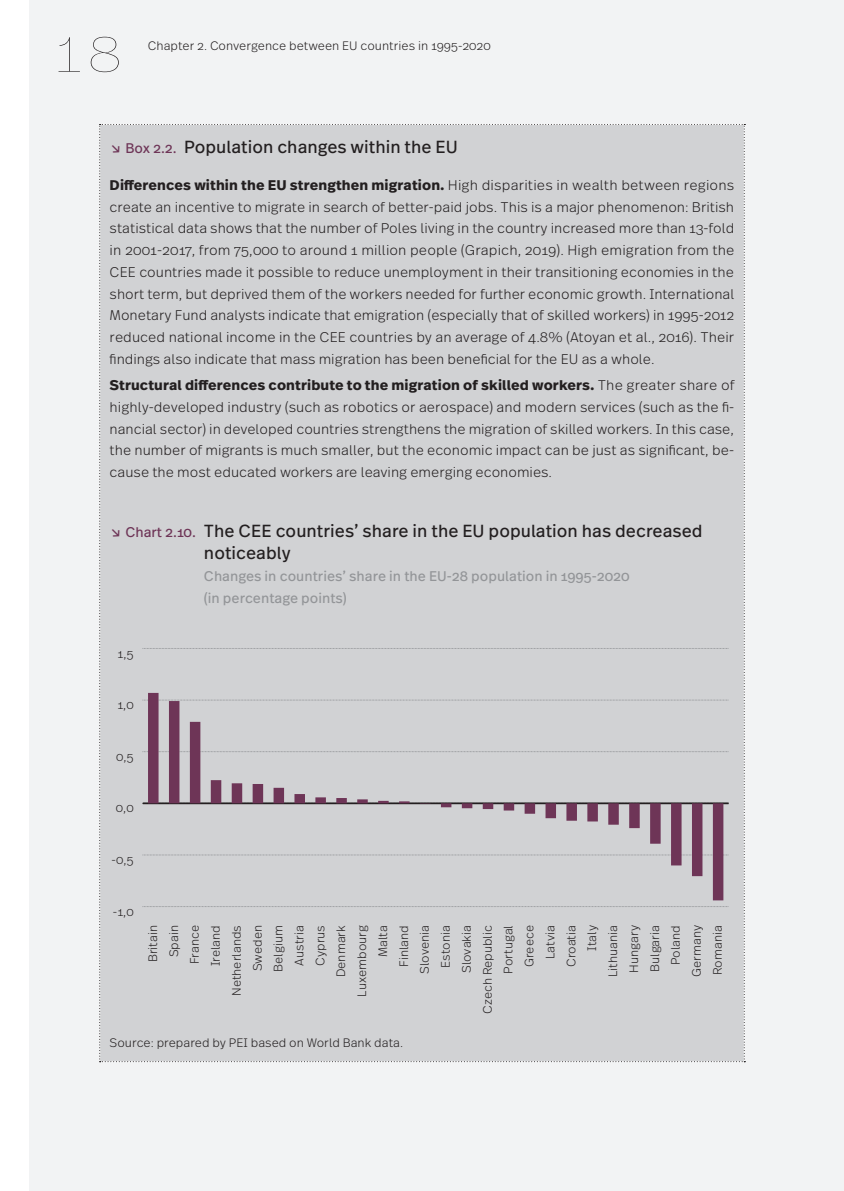
<style>
.page{position:relative;width:844px;height:1191px;background:#fff}
.page>*{position:absolute;margin:0;border:0;box-sizing:border-box;transform-origin:0 0}
.t1{font:100 61.25px "Real Text Pro";color:#231f20}
.t2{font:17.5px/21.7px "Real Text Pro";color:#231f20}
.t3{font:300 14px/21.7px "Real Text Pro";color:#231f20;text-align:justify}
.t4{font:14px/21.7px "Real Text Pro";color:#939598}
.t5{font:300 12.25px/20.8px "Real Text Pro";color:#231f20}
.s1{font-size:14px;color:#6e3557}
.s2{font-weight:700}
</style>
<div class="page">
<div style="left:30px;top:0;width:813px;height:1191px;background:#f2f3f4"></div>
<div style="left:99px;top:124px;width:646px;height:938px;background:#d1d2d4"></div>
<svg style="left:441px;top:803px;width:10px;height:4px"></svg>
<div style="left:461px;top:803px;width:11px;height:5px;background:#6e3557"></div>
<div style="left:482px;top:803px;width:11px;height:6px;background:#6e3557"></div>
<div style="left:503px;top:803px;width:11px;height:7px;background:#6e3557"></div>
<div style="left:524px;top:803px;width:11px;height:10px;background:#6e3557"></div>
<div style="left:545px;top:803px;width:11px;height:15px;background:#6e3557"></div>
<div style="left:566px;top:803px;width:10px;height:17px;background:#6e3557"></div>
<div style="left:587px;top:803px;width:10px;height:18px;background:#6e3557"></div>
<div style="left:608px;top:803px;width:10px;height:21px;background:#6e3557"></div>
<div style="left:629px;top:803px;width:10px;height:25px;background:#6e3557"></div>
<div style="left:650px;top:803px;width:10px;height:40px;background:#6e3557"></div>
<div style="left:671px;top:803px;width:10px;height:62px;background:#6e3557"></div>
<div style="left:691px;top:803px;width:11px;height:73px;background:#6e3557"></div>
<div style="left:712px;top:803px;width:11px;height:97px;background:#6e3557"></div>
<h1 class="t1" style="left:50px;top:6px;width:75px">18</h1>
<p class="t5" style="left:148px;top:34px;width:344px">Chapter 2. Convergence between EU countries in 1995-2020</p>
<p class="t2" style="left:110px;top:136px;width:349px"><span class="s1">↘ Box 2.2.</span> Population changes within the EU</p>
<p class="t3" style="left:110px;top:173px;width:626px"><span class="s2">Differences within the EU strengthen migration.</span> High disparities in wealth between regions create an incentive to migrate in search of better-paid jobs. This is a major phenomenon: British statistical data shows that the number of Poles living in the country increased more than 13-fold in 2001-2017, from 75,000 to around 1 million people (Grapich, 2019). High emigration from the CEE countries made it possible to reduce unemployment in their transitioning economies in the short term, but deprived them of the workers needed for further economic growth. International Monetary Fund analysts indicate that emigration (especially that of skilled workers) in 1995-2012 reduced national income in the CEE countries by an average of 4.8% (Atoyan et al., 2016). Their findings also indicate that mass migration has been beneficial for the EU as a whole.</p>
<p class="t3" style="left:110px;top:374px;width:626px"><span class="s2">Structural differences contribute to the migration of skilled workers.</span> The greater share of highly-developed industry (such as robotics or aerospace) and modern services (such as the fi&shy;nancial sector) in developed countries strengthens the migration of skilled workers. In this case, the number of migrants is much smaller, but the economic impact can be just as significant, be&shy;cause the most educated workers are leaving emerging economies.</p>
<p class="t2" style="left:204px;top:520px;width:500px;text-indent:-94px"><span class="s1">↘ Chart 2.10.</span> The CEE countries’ share in the EU population has decreased noticeably</p>
<p class="t4" style="left:204px;top:564px;width:427px">Changes in countries’ share in the EU-28 population in 1995-2020 (in percentage points)</p>
<p class="t5" style="left:117px;top:642px;width:18px">1,5</p>
<p class="t5" style="left:117px;top:694px;width:18px">1,0</p>
<p class="t5" style="left:116px;top:745px;width:19px">0,5</p>
<p class="t5" style="left:116px;top:797px;width:19px">0,0</p>
<p class="t5" style="left:112px;top:848px;width:24px">-0,5</p>
<p class="t5" style="left:113px;top:900px;width:22px">-1,0</p>
<p class="t5" style="left:142px;top:962px;width:39px;rotate:-90deg">Britain</p>
<p class="t5" style="left:163px;top:957px;width:34px;rotate:-90deg">Spain</p>
<p class="t5" style="left:183px;top:966px;width:43px;rotate:-90deg">France<br>Ireland</p>
<p class="t5" style="left:225px;top:996px;width:72px;rotate:-90deg">Netherlands</p>
<p class="t5" style="left:246px;top:971px;width:48px;rotate:-90deg">Sweden<br>Belgium</p>
<p class="t5" style="left:288px;top:966px;width:42px;rotate:-90deg">Austria<br>Cyprus</p>
<p class="t5" style="left:330px;top:977px;width:54px;rotate:-90deg">Denmark</p>
<p class="t5" style="left:351px;top:996px;width:73px;rotate:-90deg">Luxembourg</p>
<p class="t5" style="left:372px;top:957px;width:33px;rotate:-90deg">Malta</p>
<p class="t5" style="left:392px;top:967px;width:43px;rotate:-90deg">Finland</p>
<p class="t5" style="left:413px;top:974px;width:50px;rotate:-90deg">Slovenia</p>
<p class="t5" style="left:434px;top:967px;width:44px;rotate:-90deg">Estonia</p>
<p class="t5" style="left:110px;top:1031px;width:295px">Source: prepared by PEI based on World Bank data.</p>
<p class="t5" style="left:455px;top:973px;width:50px;rotate:-90deg">Slovakia</p>
<p class="t5" style="left:476px;top:1014px;width:90px;rotate:-90deg">Czech Republic</p>
<p class="t5" style="left:497px;top:973px;width:50px;rotate:-90deg">Portugal</p>
<p class="t5" style="left:518px;top:967px;width:44px;rotate:-90deg">Greece</p>
<p class="t5" style="left:539px;top:959px;width:36px;rotate:-90deg">Latvia</p>
<p class="t5" style="left:560px;top:967px;width:44px;rotate:-90deg">Croatia</p>
<p class="t5" style="left:581px;top:950px;width:27px;rotate:-90deg">Italy</p>
<p class="t5" style="left:601px;top:977px;width:54px;rotate:-90deg">Lithuania</p>
<p class="t5" style="left:622px;top:972px;width:49px;rotate:-90deg">Hungary<br>Bulgaria</p>
<p class="t5" style="left:664px;top:965px;width:41px;rotate:-90deg">Poland</p>
<p class="t5" style="left:685px;top:977px;width:54px;rotate:-90deg">Germany<br>Romania</p>
</div>
